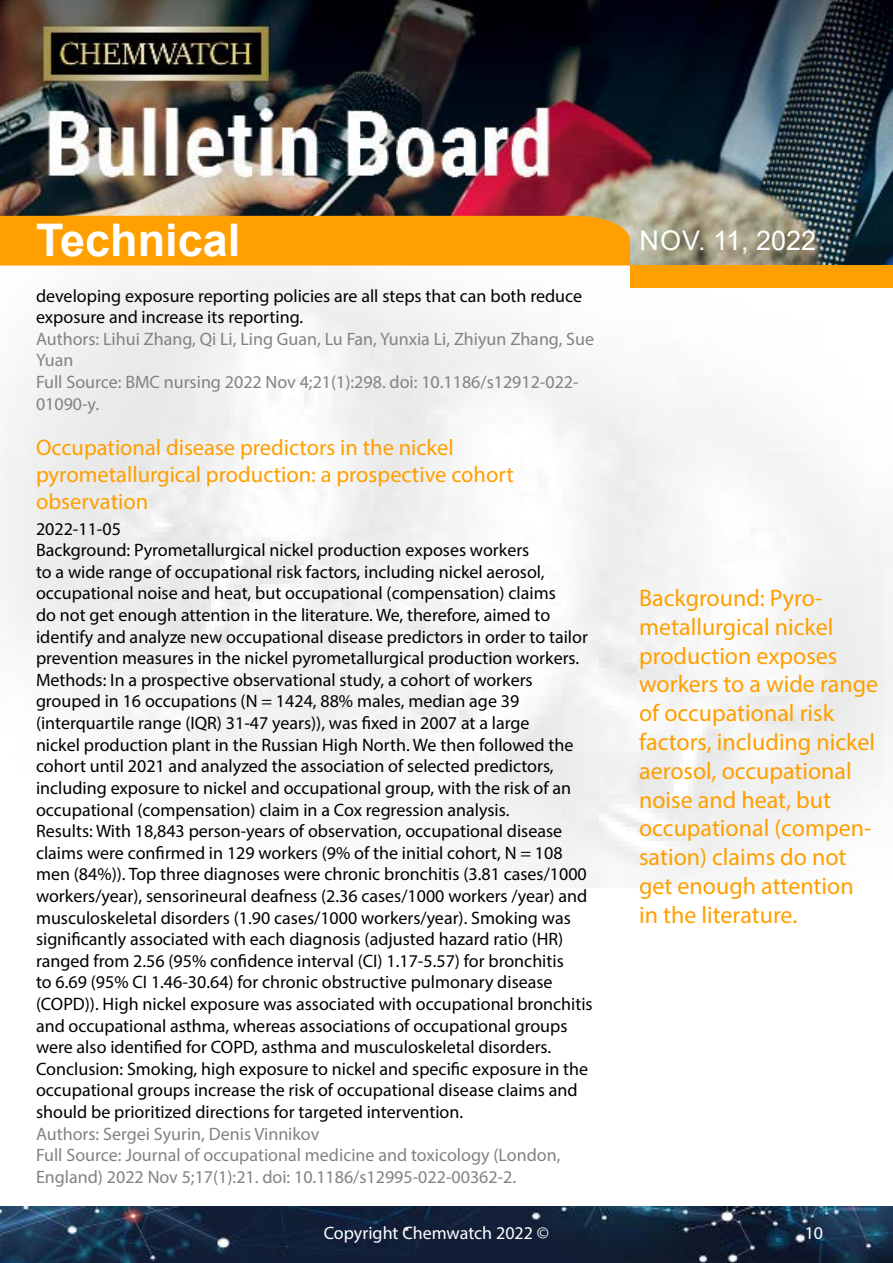
<style>
.page{position:relative;width:893px;height:1263px;background:#fff}
.page>*{position:absolute;margin:0;border:0;box-sizing:border-box;transform-origin:0 0}
.t1{font:700 45px "Arial";color:#fff}
.t2{font:27px "Arial";color:#fff}
.t3{font:24px/28.8px "Myriad Pro";color:#ff9f00}
.t4{font:22.5px/27px "Myriad Pro";color:#ff9f00}
.t5{font:18px/21.6px "Myriad Pro";color:#000}
.t6{font:18px/21.6px "Myriad Pro";color:#808285}
.t7{font:18px "Myriad Pro";color:#fff}
</style>
<div class="page">
<img style="left:0;top:0;width:893px;height:887px">
<div style="left:630px;top:265px;width:263px;height:23px;background:#ff9f00"></div>
<div style="left:0;top:216px;width:630px;height:50px;background:#ff9f00"></div>
<img style="left:0;top:1207px;width:893px;height:56px">
<h1 class="t1" style="left:36px;top:209px;width:206px">Technical</h1>
<p class="t5" style="left:36px;top:284px;width:548px">developing exposure reporting policies are all steps that can both reduce exposure and increase its reporting.</p>
<p class="t6" style="left:36px;top:328px;width:560px">Authors: Lihui Zhang, Qi Li, Ling Guan, Lu Fan, Yunxia Li, Zhiyun Zhang, Sue Yuan<br>Full Source: BMC nursing 2022 Nov 4;21(1):298. doi: 10.1186/s12912-022- 01090-y.</p>
<p class="t4" style="left:36px;top:433px;width:479px">Occupational disease predictors in the nickel pyrometallurgical production: a prospective cohort observation</p>
<p class="t5" style="left:36px;top:517px;width:558px">2022-11-05<br>Background: Pyrometallurgical nickel production exposes workers<br>to a wide range of occupational risk factors, including nickel aerosol, occupational noise and heat, but occupational (compensation) claims<br>do not get enough attention in the literature. We, therefore, aimed to identify and analyze new occupational disease predictors in order to tailor prevention measures in the nickel pyrometallurgical production workers.<br>Methods: In a prospective observational study, a cohort of workers grouped in 16 occupations (N = 1424, 88% males, median age 39 (interquartile range (IQR) 31-47 years)), was fixed in 2007 at a large<br>nickel production plant in the Russian High North. We then followed the cohort until 2021 and analyzed the association of selected predictors, including exposure to nickel and occupational group, with the risk of an occupational (compensation) claim in a Cox regression analysis.<br>Results: With 18,843 person-years of observation, occupational disease claims were confirmed in 129 workers (9% of the initial cohort, N = 108 men (84%)). Top three diagnoses were chronic bronchitis (3.81 cases/1000 workers/year), sensorineural deafness (2.36 cases/1000 workers /year) and musculoskeletal disorders (1.90 cases/1000 workers/year). Smoking was significantly associated with each diagnosis (adjusted hazard ratio (HR) ranged from 2.56 (95% confidence interval (CI) 1.17-5.57) for bronchitis<br>to 6.69 (95% CI 1.46-30.64) for chronic obstructive pulmonary disease (COPD)). High nickel exposure was associated with occupational bronchitis and occupational asthma, whereas associations of occupational groups were also identified for COPD, asthma and musculoskeletal disorders.<br>Conclusion: Smoking, high exposure to nickel and specific exposure in the occupational groups increase the risk of occupational disease claims and should be prioritized directions for targeted intervention.</p>
<p class="t6" style="left:36px;top:1122px;width:526px">Authors: Sergei Syurin, Denis Vinnikov<br>Full Source: Journal of occupational medicine and toxicology (London,<br>England) 2022 Nov 5;17(1):21. doi: 10.1186/s12995-022-00362-2.</p>
<h2 class="t2" style="left:640px;top:221px;width:178px">Nov. 11, 2022</h2>
<p class="t3" style="left:639px;top:583px;width:240px">Background: Pyro&shy;metallurgical nickel production exposes workers to a wide range of occupational risk factors, including nickel aerosol, occupational noise and heat, but occupational (compen&shy;sation) claims do not get enough attention in the literature.</p>
<p class="t7" style="left:324px;top:1222px;width:227px">Copyright Chemwatch 2022 ©</p>
<p class="t7" style="left:805px;top:1222px;width:20px">10</p>
</div>
